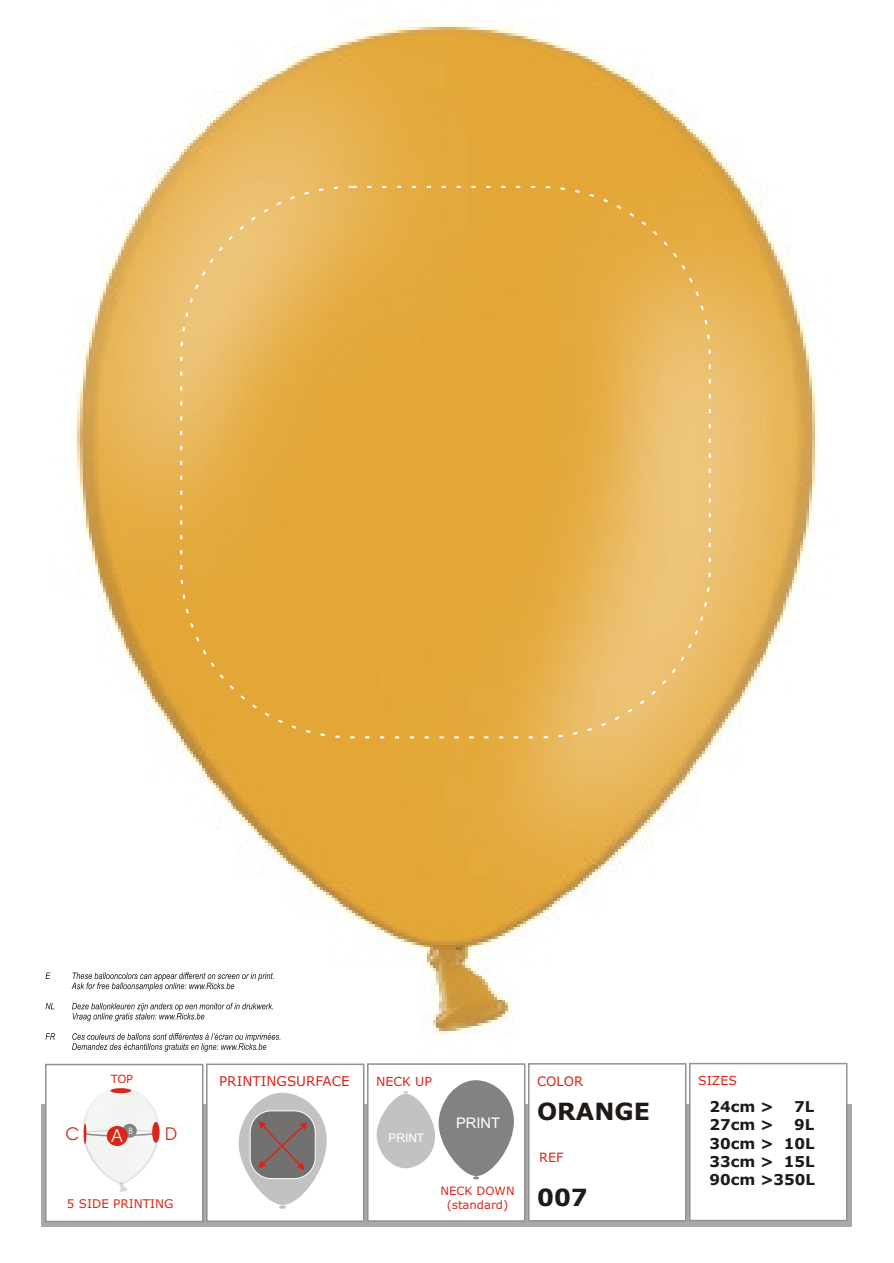
<style>
.page{position:relative;width:894px;height:1263px;background:#fff}
.page>*{position:absolute;margin:0;border:0;box-sizing:border-box;transform-origin:0 0}
.t1{font:700 23.7px "Verdana";color:#1f1a17}
.t2{font:17.7px "Avant Garde Bk BT";color:#d9261c}
.t3{font:17.7px "Avant Garde Bk BT";color:#fff}
.t4{font:700 15px/18.3px "Verdana";color:#1f1a17;text-align:justify}
.t5{font:14.7px "Arial";color:#fff}
.t6{font:13.5px "Verdana";color:#d9261c}
.t7{font:13.05px "Verdana";color:#d9261c}
.t8{font:12.75px "Verdana";color:#d9261c}
.t9{font:12.6px "Verdana";color:#d9261c}
.t10{font:12.45px "Verdana";color:#d9261c}
.t11{font:12px "Verdana";color:#d9261c}
.t12{font:11.85px "Arial";color:#fff}
.t13{font:11.55px/14.1px "Verdana";color:#d9261c;text-align:center}
.t14{font:11.25px "Verdana";color:#d9261c}
.t15{font:8.85px "Avant Garde Bk BT";color:#fff}
</style>
<div class="page">
<img style="left:41px;top:22px;width:807px;height:1127px">
<div style="left:42px;top:1104px;width:810px;height:123px;background:#aba8a8"></div>
<div style="left:689px;top:1063px;width:158px;height:158px;background:#fff;border:2px solid #8f9196"></div>
<div style="left:528px;top:1063px;width:158px;height:159px;background:#fff;border:2px solid #8f9196"></div>
<div style="left:367px;top:1063px;width:158px;height:159px;background:#fff;border:2px solid #8f9196"></div>
<div style="left:206px;top:1064px;width:158px;height:158px;background:#fff;border:2px solid #8f9196"></div>
<div style="left:45px;top:1064px;width:158px;height:158px;background:#fff;border:2px solid #8f9196"></div>
<img style="left:82px;top:1088px;width:78px;height:104px">
<div style="left:110px;top:1088px;width:21px;height:5px;background:#d9261c;border-radius:50%"></div>
<div style="left:122px;top:1124px;width:15px;height:14px;background:#828282;border-radius:50%"></div>
<svg style="left:83px;top:1129px;width:69px;height:8px"></svg>
<hr style="left:84px;top:1123px;width:2px;height:21px;background:#d9261c;border-radius:50%">
<div style="left:152px;top:1122px;width:8px;height:21px;background:#d9261c;border-radius:50%"></div>
<div style="left:107px;top:1126px;width:21px;height:20px;background:#d9261c;border-radius:50%"></div>
<svg style="left:376px;top:1080px;width:138px;height:99px"></svg>
<svg style="left:238px;top:1093px;width:89px;height:116px"></svg>
<svg style="left:46px;top:972px;width:234px;height:80px"></svg>
<p class="t14" style="left:111px;top:1075px;width:24px">TOP</p>
<p class="t2" style="left:66px;top:1126px;width:15px">C</p>
<p class="t2" style="left:165px;top:1126px;width:13px">D</p>
<p class="t15" style="left:129px;top:1127px;width:6px">B</p>
<p class="t3" style="left:112px;top:1128px;width:12px">A</p>
<p class="t11" style="left:67px;top:1199px;width:108px">5 SIDE PRINTING</p>
<p class="t6" style="left:219px;top:1075px;width:132px">PRINTINGSURFACE</p>
<p class="t9" style="left:376px;top:1077px;width:57px">NECK UP</p>
<p class="t12" style="left:389px;top:1133px;width:37px">PRINT</p>
<p class="t5" style="left:456px;top:1117px;width:45px">PRINT</p>
<p class="t13" style="left:441px;top:1185px;width:76px">NECK DOWN (standard)</p>
<p class="t7" style="left:537px;top:1076px;width:48px">COLOR</p>
<p class="t10" style="left:698px;top:1076px;width:40px">SIZES</p>
<h1 class="t1" style="left:537px;top:1102px;width:114px">ORANGE</h1>
<p class="t8" style="left:539px;top:1152px;width:26px">REF</p>
<h1 class="t1" style="left:537px;top:1188px;width:52px">007</h1>
<p class="t4" style="left:709px;top:1099px;width:66px">24cm &gt;</p>
<p class="t4" style="left:794px;top:1099px;width:22px">7L</p>
<p class="t4" style="left:709px;top:1117px;width:66px">27cm &gt;</p>
<p class="t4" style="left:709px;top:1117px;width:107px;text-indent:85px">9L 30cm &gt; 10L 33cm &gt; 15L 90cm &gt;350L</p>
</div>
